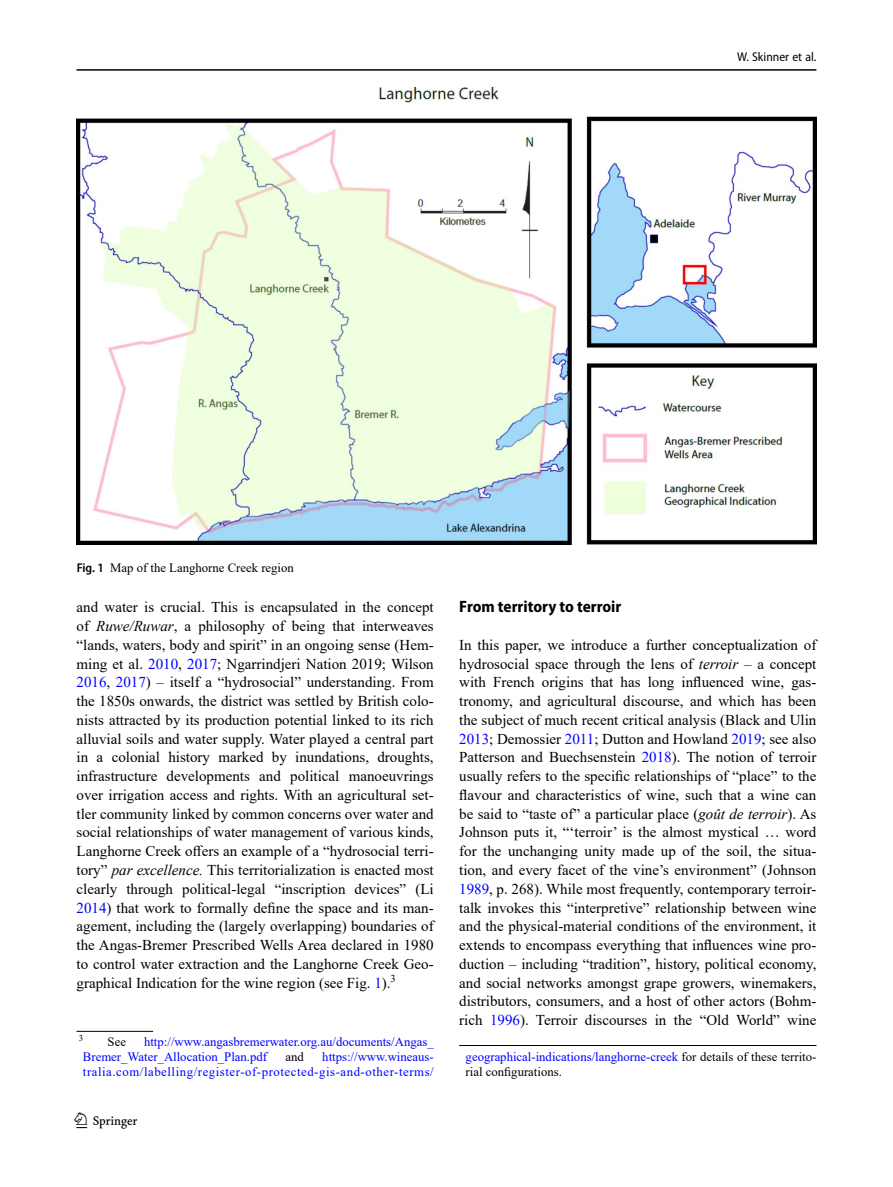
<style>
.page{position:relative;width:893px;height:1187px;background:#fff}
.page>*{position:absolute;margin:0;border:0;box-sizing:border-box;transform-origin:0 0}
.t1{font:22.5px "Springnew";color:#000}
.Head_2{font:700 semi-condensed 16.5px "Myriad Pro";color:#000}
.Body_Text_Indent{font:15px/18.8px "Times New Roman";color:#000;text-align:justify}
.Body_Text{font:15px/18.8px "Times New Roman";color:#000;text-align:justify}
.Figure_Caption{font:12.75px/15px "Times New Roman";color:#000}
.Footnote_1Digit{font:12.75px/15px "Times New Roman";color:#00f}
.Footnote_1Digit-2{font:12.75px/15px "Times New Roman";letter-spacing:.045em;color:#00f;text-align:right}
.t2{font:semi-condensed 12.75px "Myriad Pro";color:#000}
.Footnote_1Digit-3{font:12.75px "Times New Roman";color:#000}
.Footnote_1Digit-4{font:8.85px "Times New Roman";color:#000}
.s1{font-family:"Myriad Pro";font-weight:600;font-stretch:semi-condensed}
.s2{font-style:italic}
.s3{color:#00f}
</style>
<div class="page">
<hr style="left:77px;top:69px;width:739px;height:2px;background:#000">
<hr style="left:459px;top:1044px;width:357px;height:1px;background:#000">
<hr style="left:77px;top:1030px;width:76px;height:1px;background:#000">
<img style="left:77px;top:87px;width:740px;height:457px">
<p class="t2" style="left:737px;top:49px;width:81px">W. Skinner et al.</p>
<p class="Figure_Caption" style="left:77px;top:560px;width:219px"><span class="s1">Fig. 1</span> Map of the Langhorne Creek region</p>
<p class="Body_Text_Indent" style="left:77px;top:597px;width:359px">and water is crucial. This is encapsulated in the concept of <span class="s2">Ruwe/Ruwar</span>, a philosophy of being that interweaves “lands, waters, body and spirit” in an ongoing sense (Hem&shy;ming et al. <span class="s3">2010</span>, <span class="s3">2017</span>; Ngarrindjeri Nation 2019; Wilson <span class="s3">2016</span>, <span class="s3">2017</span>) – itself a “hydrosocial” understanding. From the 1850s onwards, the district was settled by British colo&shy;nists attracted by its production potential linked to its rich alluvial soils and water supply. Water played a central part in a colonial history marked by inundations, droughts, infrastructure developments and political manoeuvrings over irrigation access and rights. With an agricultural set&shy;tler community linked by common concerns over water and social relationships of water management of various kinds, Langhorne Creek offers an example of a “hydrosocial terri&shy;tory” <span class="s2">par excellence.</span> This territorialization is enacted most clearly through political-legal “inscription devices” (Li <span class="s3">2014</span>) that work to formally define the space and its man&shy;agement, including the (largely overlapping) boundaries of the Angas-Bremer Prescribed Wells Area declared in 1980 to control water extraction and the Langhorne Creek Geo&shy;graphical Indication for the wine region (see Fig. <span class="s3">1</span>).<sup>3</sup></p>
<p class="Footnote_1Digit-4" style="left:79px;top:1031px;width:6px">3</p>
<p class="Footnote_1Digit-3" style="left:108px;top:1032px;width:20px">See</p>
<p class="Footnote_1Digit" style="left:83px;top:1034px;width:352px;text-indent:61px">http://www.angasbremerwater.org.au/documents/Angas_<br>Bremer_Water_Allocation_Plan.pdf</p>
<p class="Footnote_1Digit-2" style="left:83px;top:1049px;width:352px">https://www.wineaus&shy;tralia.com/labelling/register-of-protected-gis-and-other-terms/</p>
<p class="Footnote_1Digit-3" style="left:285px;top:1047px;width:20px">and</p>
<h1 class="t1" style="left:77px;top:1107px;width:63px">1 3</h1>
<p class="Head_2" style="left:459px;top:597px;width:164px">From territory to terroir</p>
<p class="Body_Text" style="left:459px;top:635px;width:359px">In this paper, we introduce a further conceptualization of hydrosocial space through the lens of <span class="s2">terroir</span> – a concept with French origins that has long influenced wine, gas&shy;tronomy, and agricultural discourse, and which has been the subject of much recent critical analysis (Black and Ulin <span class="s3">2013</span>; Demossier <span class="s3">2011</span>; Dutton and Howland <span class="s3">2019</span>; see also Patterson and Buechsenstein <span class="s3">2018</span>). The notion of terroir usually refers to the specific relationships of “place” to the flavour and characteristics of wine, such that a wine can be said to “taste of” a particular place (<span class="s2">goût de terroir</span>). As Johnson puts it, “‘terroir’ is the almost mystical … word for the unchanging unity made up of the soil, the situa&shy;tion, and every facet of the vine’s environment” (Johnson <span class="s3">1989</span>, p. 268). While most frequently, contemporary terroir&shy;talk invokes this “interpretive” relationship between wine and the physical-material conditions of the environment, it extends to encompass everything that influences wine pro&shy;duction – including “tradition”, history, political economy, and social networks amongst grape growers, winemakers, distributors, consumers, and a host of other actors (Bohm&shy;rich <span class="s3">1996</span>). Terroir discourses in the “Old World” wine</p>
<p class="Figure_Caption" style="left:466px;top:1049px;width:352px"><span class="s3">geographical-indications/langhorne-creek</span> for details of these territo&shy;rial configurations.</p>
</div>
